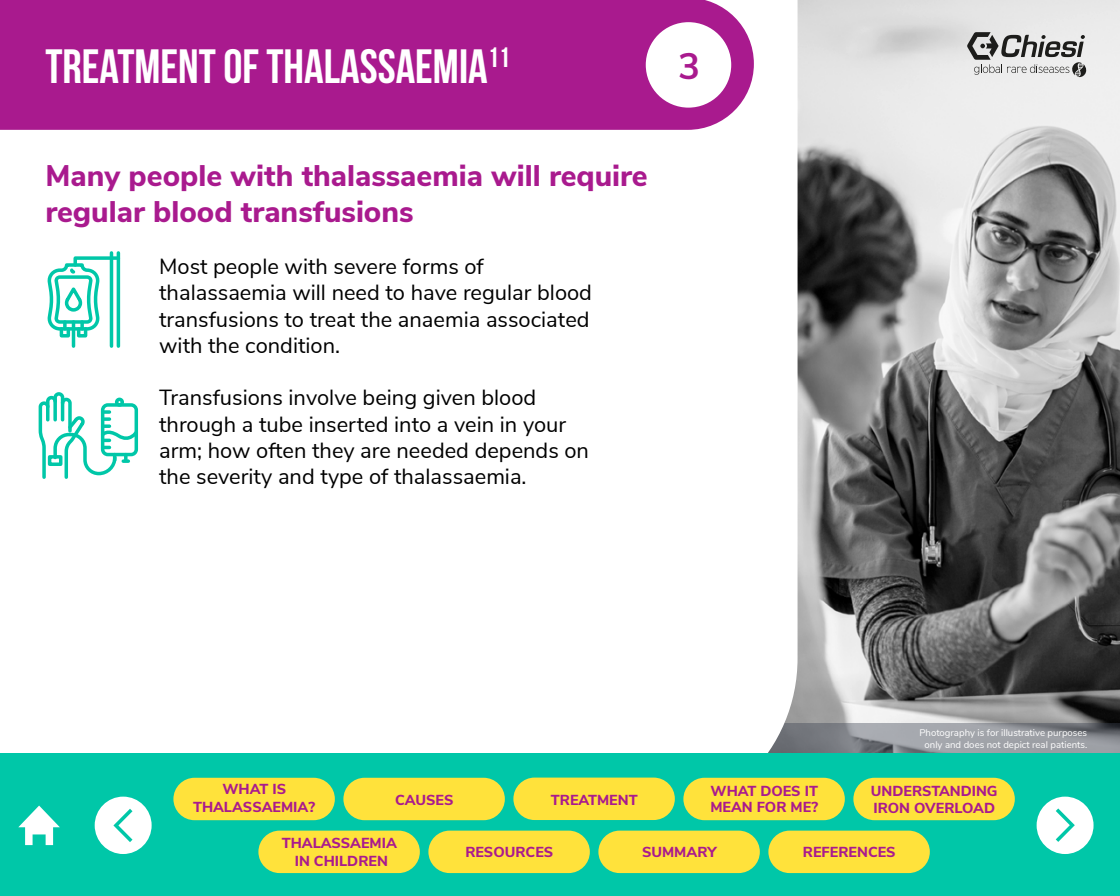
<style>
.page{position:relative;width:1120px;height:896px;background:#fff}
.page>*{position:absolute;margin:0;border:0;box-sizing:border-box;transform-origin:0 0}
.t1{font:700 48.12px "Bebas Neue";color:#fff}
.t2{font:700 36.75px "Nunito Sans";color:#a91a8e}
.t3{font:800 29.75px/35.7px "Nunito Sans";color:#a91a8e}
.t4{font:21.88px/26.2px "Nunito Sans";color:#000}
.t5{font:800 14.44px/17.3px "Nunito Sans";color:#a91a8e;text-align:center}
.t6{font:9.62px/11.5px "Nunito Sans";color:#fff;text-align:center}
</style>
<div class="page">
<img style="left:798px;top:0;width:322px;height:723px">
<svg style="left:798px;top:723px;width:322px;height:31px;background:#8a9398"></svg>
<svg style="left:967px;top:32px;width:124px;height:48px;background:#b8b8b8"></svg>
<div style="left:0;top:0;width:754px;height:130px;background:#a91a8e"></div>
<div style="left:646px;top:22px;width:85px;height:86px;background:#fff;border-radius:50%"></div>
<hr style="left:110px;top:253px;width:3px;height:93px;background:#00c7a8">
<hr style="left:117px;top:253px;width:3px;height:93px;background:#00c7a8">
<hr style="left:72px;top:322px;width:3px;height:24px;background:#00c7a8">
<svg style="left:47px;top:255px;width:74px;height:78px"></svg>
<div style="left:77px;top:327px;width:10px;height:11px;border:4px solid #00c7a8"></div>
<div style="left:60px;top:327px;width:10px;height:11px;border:4px solid #00c7a8"></div>
<svg style="left:38px;top:392px;width:101px;height:87px"></svg>
<div style="left:0;top:754px;width:1120px;height:142px;background:#00c7a8"></div>
<div style="left:258px;top:831px;width:162px;height:42px;background:#ffe23b;border-radius:21px"></div>
<div style="left:428px;top:831px;width:162px;height:42px;background:#ffe23b;border-radius:21px"></div>
<div style="left:598px;top:831px;width:162px;height:42px;background:#ffe23b;border-radius:21px"></div>
<div style="left:768px;top:831px;width:162px;height:42px;background:#ffe23b;border-radius:21px"></div>
<div style="left:173px;top:778px;width:162px;height:42px;background:#ffe23b;border-radius:21px"></div>
<div style="left:343px;top:778px;width:162px;height:42px;background:#ffe23b;border-radius:21px"></div>
<div style="left:513px;top:778px;width:162px;height:42px;background:#ffe23b;border-radius:21px"></div>
<div style="left:683px;top:778px;width:162px;height:42px;background:#ffe23b;border-radius:21px"></div>
<div style="left:853px;top:778px;width:162px;height:42px;background:#ffe23b;border-radius:21px"></div>
<div style="left:95px;top:797px;width:57px;height:57px;background:#fff;border-radius:50%"></div>
<svg style="left:113px;top:809px;width:20px;height:33px"></svg>
<div style="left:1037px;top:797px;width:57px;height:57px;background:#fff;border-radius:50%"></div>
<svg style="left:1056px;top:808px;width:19px;height:34px"></svg>
<svg style="left:18px;top:806px;width:42px;height:39px"></svg>
<h1 class="t1" style="left:45px;top:40px;width:466px">TREATMENT OF THALASSAEMIA<sup>11</sup></h1>
<h2 class="t2" style="left:678px;top:39px;width:24px">3</h2>
<h3 class="t3" style="left:45px;top:156px;width:604px">Many people with thalassaemia will require regular blood transfusions</h3>
<p class="t4" style="left:159px;top:252px;width:434px">Most people with severe forms of thalassaemia will need to have regular blood transfusions to treat the anaemia associated with the condition.</p>
<p class="t4" style="left:159px;top:383px;width:431px">Transfusions involve being given blood through a tube inserted into a vein in your arm; how often they are needed depends on the severity and type of thalassaemia.</p>
<p class="t6" style="left:919px;top:727px;width:169px">Photography is for illustrative purposes only and does not depict real patients.</p>
<p class="t5" style="left:193px;top:780px;width:124px">WHAT IS<br>THALASSAEMIA?</p>
<p class="t5" style="left:395px;top:790px;width:60px">CAUSES</p>
<p class="t5" style="left:551px;top:790px;width:88px">TREATMENT</p>
<p class="t5" style="left:710px;top:782px;width:109px;line-height:16.4px;text-align:left">WHAT DOES IT<br>MEAN FOR ME?</p>
<p class="t5" style="left:871px;top:781px;width:128px;text-align:left">UNDERSTANDING<br>IRON OVERLOAD</p>
<p class="t5" style="left:282px;top:834px;width:117px">THALASSAEMIA<br>IN CHILDREN</p>
<p class="t5" style="left:465px;top:843px;width:89px">RESOURCES</p>
<p class="t5" style="left:642px;top:842px;width:76px">SUMMARY</p>
<p class="t5" style="left:803px;top:842px;width:94px">REFERENCES</p>
</div>
